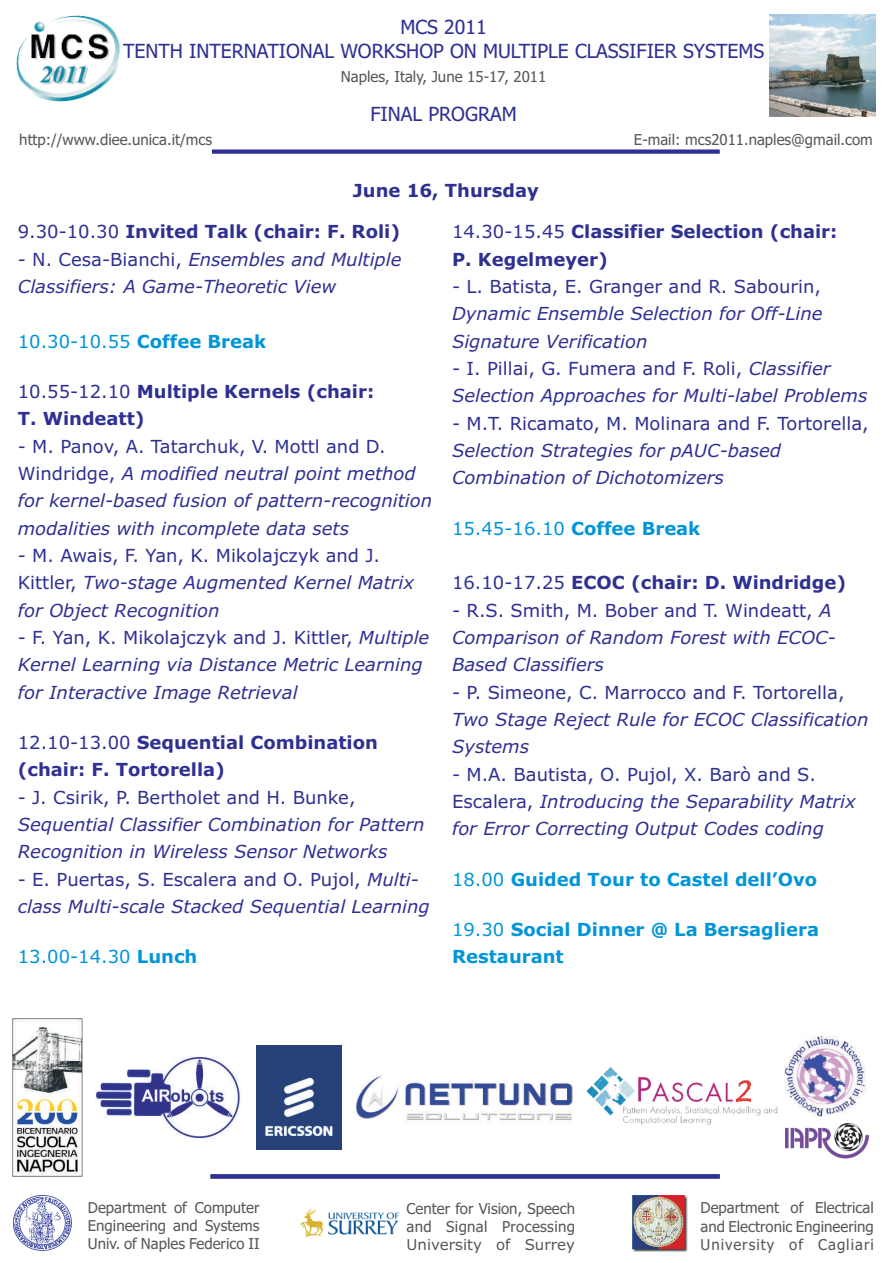
<style>
.page{position:relative;width:893px;height:1263px;background:#fff}
.page>*{position:absolute;margin:0;border:0;box-sizing:border-box;transform-origin:0 0}
.t1{font:19.5px/23.5px "Tahoma";color:#2e3092;text-align:center}
.t2{font:italic 18px/27.3px "Verdana";color:#2e3092}
.t3{font:18px/27.3px "Verdana";color:#2e3092}
.t4{font:700 18px "Verdana";color:#2e3092}
.t5{font:700 18px "Verdana";color:#0095d9}
.t6{font:18px "Verdana";color:#0095d9}
.t7{font:15px/18.1px "Tahoma";color:#57585a;text-align:justify}
.t8{font:15px "Verdana";color:#57585a}
.s1{font-weight:400}
.s2{font-style:normal}
.s3{font-style:italic}
.s4{font-weight:700}
</style>
<div class="page">
<img style="left:300px;top:1208px;width:100px;height:30px">
<img style="left:632px;top:1195px;width:56px;height:56px">
<img style="left:14px;top:1196px;width:57px;height:55px">
<img style="left:770px;top:15px;width:105px;height:101px">
<div style="left:212px;top:149px;width:508px;height:5px;background:#2e3092"></div>
<svg style="left:211px;top:1174px;width:509px;height:4px;background:#333594"></svg>
<img style="left:16px;top:15px;width:104px;height:86px">
<img style="left:786px;top:1037px;width:79px;height:79px">
<img style="left:786px;top:1123px;width:82px;height:35px">
<img style="left:13px;top:1018px;width:70px;height:158px">
<img style="left:95px;top:1056px;width:145px;height:82px">
<img style="left:356px;top:1075px;width:217px;height:49px">
<img style="left:586px;top:1065px;width:200px;height:68px">
<img style="left:256px;top:1045px;width:85px;height:105px">
<p class="t1" style="left:123px;top:17px;width:643px">MCS 2011<br>TENTH INTERNATIONAL WORKSHOP ON MULTIPLE CLASSIFIER SYSTEMS</p>
<p class="t7" style="left:341px;top:68px;width:207px">Naples, Italy, June 15-17, 2011</p>
<p class="t1" style="left:370px;top:104px;width:148px">FINAL PROGRAM</p>
<p class="t7" style="left:19px;top:132px;width:194px">http://www.diee.unica.it/mcs</p>
<p class="t7" style="left:634px;top:132px;width:240px">E-mail: mcs2011.naples@gmail.com</p>
<p class="t4" style="left:353px;top:183px;width:187px">June 16, Thursday</p>
<p class="t4" style="left:18px;top:225px;width:384px"><span class="s1">9.30-10.30</span> Invited Talk (chair: F. Roli)</p>
<p class="t4" style="left:452px;top:225px;width:387px"><span class="s1">14.30-15.45</span> Classifier Selection (chair:</p>
<p class="t2" style="left:18px;top:247px;width:385px"><span class="s2">- N. Cesa-Bianchi,</span> Ensembles and Multiple</p>
<p class="t4" style="left:452px;top:252px;width:157px">P. Kegelmeyer)</p>
<p class="t2" style="left:18px;top:274px;width:320px">Classifiers: A Game-Theoretic View</p>
<p class="t3" style="left:452px;top:274px;width:370px">- L. Batista, E. Granger and R. Sabourin,</p>
<p class="t2" style="left:452px;top:302px;width:372px">Dynamic Ensemble Selection for Off-Line<br>Signature Verification</p>
<p class="t3" style="left:452px;top:356px;width:380px">- I. Pillai, G. Fumera and F. Roli, <span class="s3">Classifier</span></p>
<p class="t4" style="left:18px;top:384px;width:358px"><span class="s1">10.55-12.10</span> Multiple Kernels (chair:</p>
<p class="t2" style="left:452px;top:384px;width:417px">Selection Approaches for Multi-label Problems</p>
<p class="t4" style="left:18px;top:411px;width:128px">T. Windeatt)</p>
<p class="t3" style="left:452px;top:411px;width:418px">- M.T. Ricamato, M. Molinara and F. Tortorella,</p>
<p class="t3" style="left:18px;top:434px;width:370px">- M. Panov, A. Tatarchuk, V. Mottl and D.</p>
<p class="t2" style="left:452px;top:438px;width:331px">Selection Strategies for pAUC-based</p>
<p class="t2" style="left:18px;top:461px;width:399px"><span class="s2">Windridge,</span> A modified neutral point method</p>
<p class="t2" style="left:452px;top:466px;width:273px">Combination of Dichotomizers</p>
<p class="t2" style="left:18px;top:489px;width:416px">for kernel-based fusion of pattern-recognition modalities with incomplete data sets</p>
<p class="t3" style="left:18px;top:543px;width:398px">- M. Awais, F. Yan, K. Mikolajczyk and J.<br>Kittler, <span class="s3">Two-stage Augmented Kernel Matrix</span></p>
<p class="t6" style="left:18px;top:334px;width:250px">10.30-10.55 <span class="s4">Coffee Break</span></p>
<p class="t6" style="left:452px;top:521px;width:250px">15.45-16.10 <span class="s4">Coffee Break</span></p>
<p class="t4" style="left:452px;top:575px;width:396px"><span class="s1">16.10-17.25</span> ECOC (chair: D. Windridge)</p>
<p class="t2" style="left:18px;top:598px;width:203px">for Object Recognition</p>
<p class="t3" style="left:452px;top:598px;width:381px">- R.S. Smith, M. Bober and T. Windeatt, <span class="s3">A</span></p>
<p class="t3" style="left:18px;top:625px;width:413px">- F. Yan, K. Mikolajczyk and J. Kittler, <span class="s3">Multiple</span></p>
<p class="t2" style="left:452px;top:625px;width:385px">Comparison of Random Forest with ECOC-</p>
<p class="t2" style="left:18px;top:653px;width:406px">Kernel Learning via Distance Metric Learning</p>
<p class="t2" style="left:452px;top:653px;width:153px">Based Classifiers</p>
<p class="t2" style="left:18px;top:680px;width:281px">for Interactive Image Retrieval</p>
<p class="t3" style="left:452px;top:680px;width:394px">- P. Simeone, C. Marrocco and F. Tortorella,</p>
<p class="t2" style="left:452px;top:707px;width:418px">Two Stage Reject Rule for ECOC Classification</p>
<p class="t4" style="left:18px;top:735px;width:362px"><span class="s1">12.10-13.00</span> Sequential Combination</p>
<p class="t2" style="left:452px;top:735px;width:79px">Systems</p>
<p class="t4" style="left:18px;top:762px;width:209px">(chair: F. Tortorella)</p>
<p class="t3" style="left:452px;top:762px;width:365px">- M.A. Bautista, O. Pujol, X. Barò and S.</p>
<p class="t3" style="left:18px;top:785px;width:339px">- J. Csirik, P. Bertholet and H. Bunke,</p>
<p class="t2" style="left:452px;top:789px;width:405px"><span class="s2">Escalera,</span> Introducing the Separability Matrix</p>
<p class="t2" style="left:18px;top:812px;width:408px">Sequential Classifier Combination for Pattern</p>
<p class="t2" style="left:452px;top:817px;width:373px">for Error Correcting Output Codes coding</p>
<p class="t2" style="left:18px;top:839px;width:371px">Recognition in Wireless Sensor Networks</p>
<p class="t2" style="left:18px;top:867px;width:413px"><span class="s2">- E. Puertas, S. Escalera and O. Pujol,</span> Multi&shy;class Multi-scale Stacked Sequential Learning</p>
<p class="t5" style="left:452px;top:872px;width:367px"><span class="s1">18.00</span> Guided Tour to Castel dell’Ovo</p>
<p class="t5" style="left:452px;top:922px;width:368px"><span class="s1">19.30</span> Social Dinner @ La Bersagliera</p>
<p class="t6" style="left:18px;top:949px;width:181px">13.00-14.30 <span class="s4">Lunch</span></p>
<p class="t5" style="left:452px;top:949px;width:113px">Restaurant</p>
<p class="t7" style="left:88px;top:1200px;width:173px">Department of Computer Engineering and Systems Univ. of Naples Federico II</p>
<p class="t7" style="left:407px;top:1200px;width:170px">Center for Vision, Speech and Signal Processing</p>
<p class="t8" style="left:407px;top:1238px;width:170px">University of Surrey</p>
<p class="t7" style="left:700px;top:1200px;width:175px">Department of Electrical and Electronic Engineering University of Cagliari</p>
</div>
